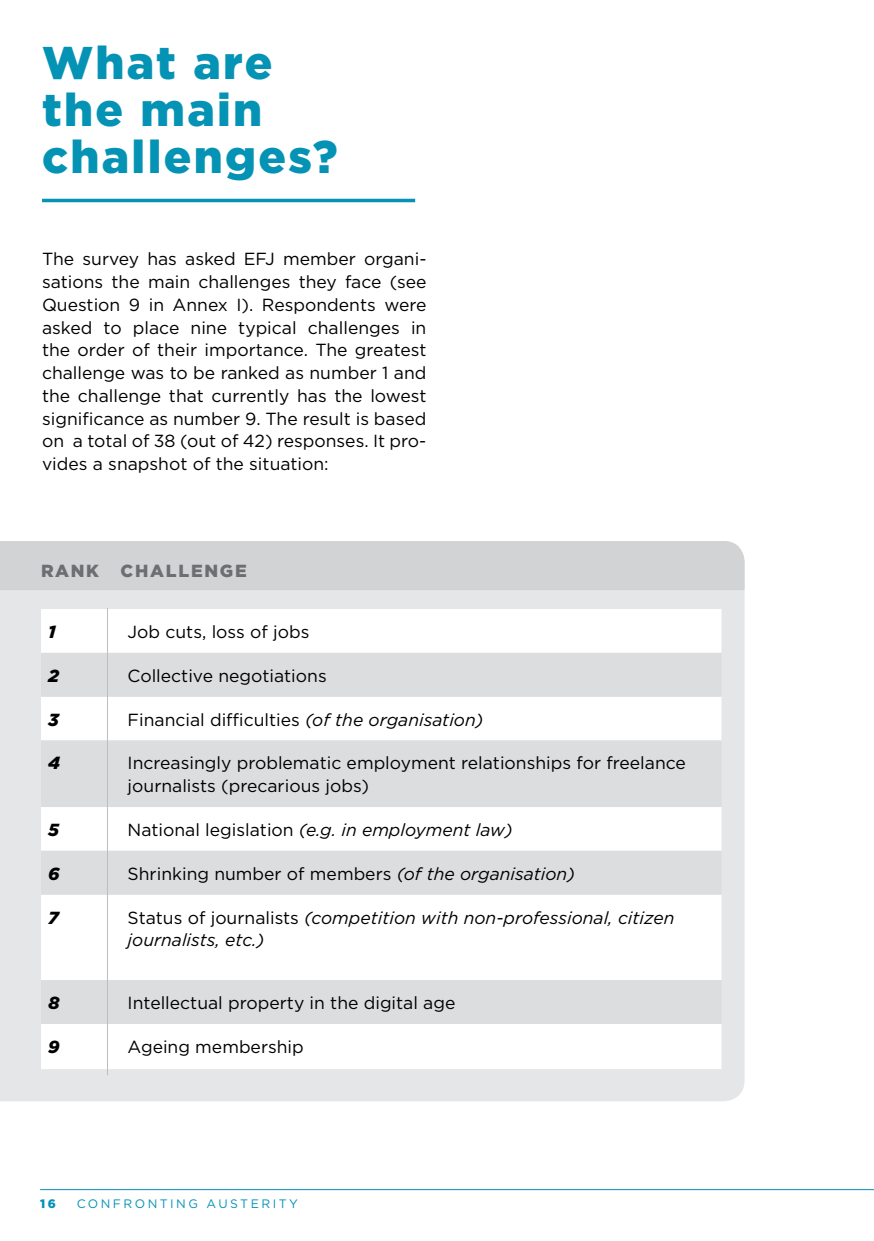
<style>
.page{position:relative;width:874px;height:1241px;background:#fff}
.page>*{position:absolute;margin:0;border:0;box-sizing:border-box;transform-origin:0 0}
.t1{font:900 45.85px/47.2px "Gotham";letter-spacing:.05em;color:#0493b4}
.t2{font:17.5px/22.8px "Gotham";color:#000;text-align:justify}
.t3{font:italic 17.5px/22.8px "Gotham";color:#000}
.t4{font:900 17.5px "Gotham";letter-spacing:.1em;color:#6d6e71}
.t5{font:italic 900 17.5px "Gotham";color:#000}
.t6{font:12.25px "Gotham";letter-spacing:.2em;color:#0493b4}
.t7{font:900 12.25px "Gotham";color:#0493b4}
.s1{font-style:italic}
.s2{font-style:normal}
</style>
<div class="page">
<hr style="left:40px;top:1189px;width:833px;height:1px;background:#0493b4">
<div style="left:0;top:590px;width:744px;height:511px;background:#e5e6e7"></div>
<hr style="left:42px;top:199px;width:373px;height:3px;background:#0493b4">
<svg style="left:41px;top:609px;width:680px;height:459px"></svg>
<svg style="left:41px;top:652px;width:680px;height:371px;fill:#dcddde"></svg>
<div style="left:0;top:541px;width:744px;height:49px;background:#d1d3d4"></div>
<hr style="left:107px;top:608px;width:1px;height:467px;background:#bcbec0">
<h1 class="t1" style="left:42px;top:38px;width:297px">What are the main challenges?</h1>
<p class="t2" style="left:42px;top:247px;width:386px">The survey has asked EFJ member organi&shy;sations the main challenges they face (see Question 9 in Annex I). Respondents were asked to place nine typical challenges in the order of their importance. The greatest challenge was to be ranked as number 1 and the challenge that currently has the lowest significance as number 9. The result is based on a total of 38 (out of 42) responses. It pro&shy;vides a snapshot of the situation:</p>
<p class="t4" style="left:41px;top:558px;width:207px">RANK CHALLENGE</p>
<p class="t5" style="left:48px;top:619px;width:9px">1</p>
<p class="t2" style="left:127px;top:620px;width:183px">Job cuts, loss of jobs</p>
<p class="t5" style="left:48px;top:663px;width:12px">2</p>
<p class="t2" style="left:127px;top:663px;width:200px">Collective negotiations</p>
<p class="t5" style="left:48px;top:707px;width:12px">3</p>
<p class="t2" style="left:127px;top:707px;width:357px">Financial difficulties <span class="s1">(of the organisation)</span></p>
<p class="t5" style="left:48px;top:751px;width:13px">4</p>
<p class="t2" style="left:127px;top:751px;width:559px">Increasingly problematic employment relationships for freelance journalists (precarious jobs)</p>
<p class="t5" style="left:48px;top:817px;width:12px">5</p>
<p class="t3" style="left:127px;top:817px;width:386px"><span class="s2">National legislation</span> (e.g. in employment law)</p>
<p class="t5" style="left:48px;top:861px;width:13px">6</p>
<p class="t2" style="left:127px;top:861px;width:448px">Shrinking number of members <span class="s1">(of the organisation)</span></p>
<p class="t5" style="left:48px;top:905px;width:12px">7</p>
<p class="t3" style="left:127px;top:905px;width:548px"><span class="s2">Status of journalists</span> (competition with non-professional, citizen journalists, etc.)</p>
<p class="t5" style="left:48px;top:990px;width:13px">8</p>
<p class="t2" style="left:127px;top:990px;width:329px">Intellectual property in the digital age</p>
<p class="t5" style="left:48px;top:1034px;width:13px">9</p>
<p class="t2" style="left:127px;top:1034px;width:178px">Ageing membership</p>
<p class="t7" style="left:40px;top:1194px;width:17px">16</p>
<p class="t6" style="left:77px;top:1195px;width:222px">CONFRONTING AUSTERITY</p>
</div>
